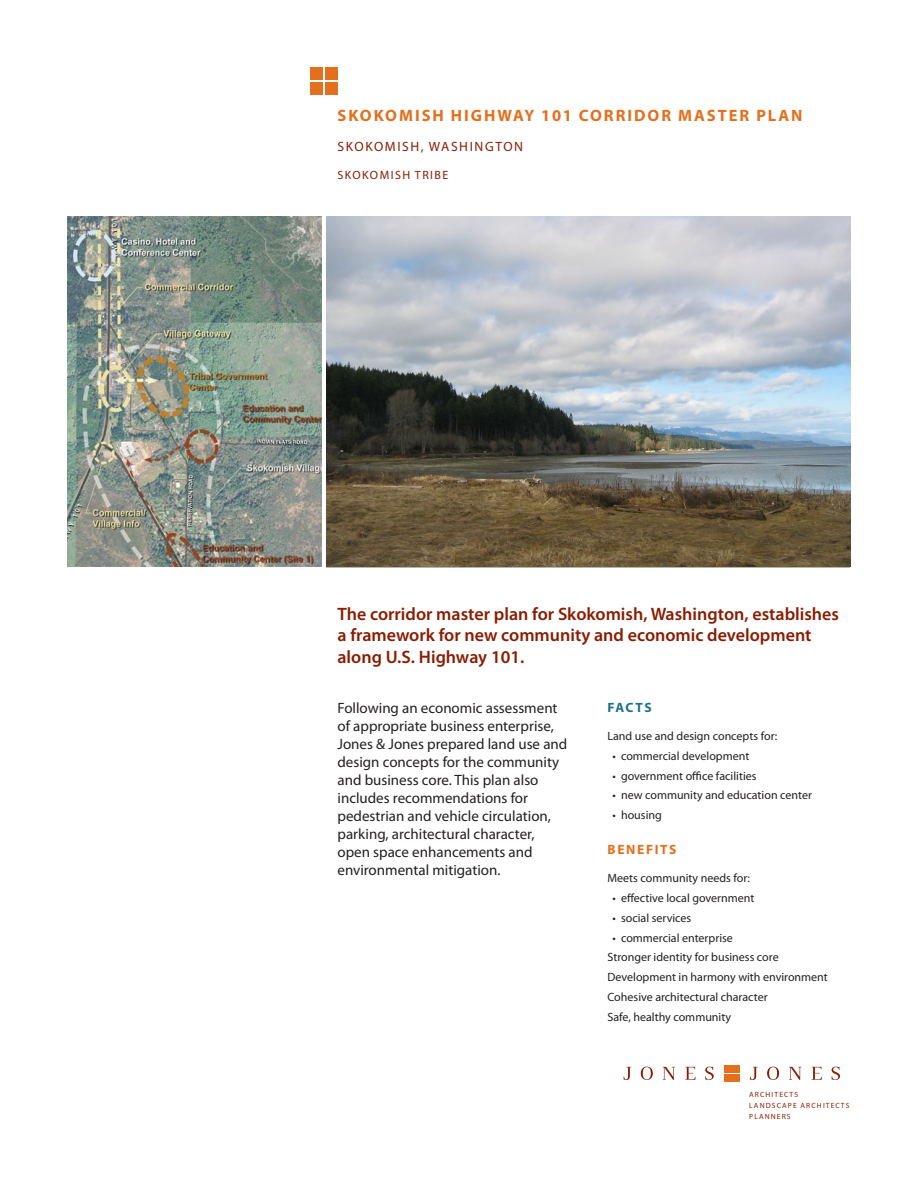
<style>
.page{position:relative;width:918px;height:1188px;background:#fff}
.page>*{position:absolute;margin:0;border:0;box-sizing:border-box;transform-origin:0 0}
.JJ_Project_1st_Line{font:600 18px/21.6px "Myriad Pro";color:#891d02}
.JJ_Project_Name{font:700 16.5px "Myriad Pro";letter-spacing:.12em;color:#e4701e}
.JJ_Project_Narrative{font:15px/18px "Myriad Pro";color:#231f20}
.JJ_Project_Place{font:13.5px "Myriad Pro";letter-spacing:.12em;color:#891d02}
.JJ_Benefits_Head{font:700 13.5px "Myriad Pro";letter-spacing:.12em;color:#e4701e}
.JJ_Facts_Head{font:700 13.5px "Myriad Pro";letter-spacing:.105em;color:#1e728a}
.JJ_Benefits_Facts_Te{font:12px "Myriad Pro";color:#231f20}
.JJ_Project_Client{font:12px "Myriad Pro";letter-spacing:.12em;color:#891d02}
.t1{font:7.5px/10.6px "Myriad";letter-spacing:.15em;color:#891d02}
</style>
<div class="page">
<div style="left:310px;top:68px;width:13px;height:12px;background:#e4701e"></div>
<div style="left:310px;top:82px;width:13px;height:12px;background:#e4701e"></div>
<div style="left:325px;top:68px;width:13px;height:12px;background:#e4701e"></div>
<div style="left:325px;top:82px;width:13px;height:12px;background:#e4701e"></div>
<img style="left:327px;top:216px;width:523px;height:351px">
<img style="left:68px;top:216px;width:253px;height:351px">
<svg style="left:641px;top:1067px;width:12px;height:13px"></svg>
<svg style="left:663px;top:1067px;width:12px;height:13px"></svg>
<svg style="left:624px;top:1067px;width:7px;height:13px"></svg>
<svg style="left:705px;top:1067px;width:9px;height:13px"></svg>
<svg style="left:685px;top:1067px;width:10px;height:13px"></svg>
<svg style="left:767px;top:1067px;width:12px;height:13px"></svg>
<svg style="left:789px;top:1067px;width:12px;height:13px"></svg>
<svg style="left:750px;top:1067px;width:8px;height:13px"></svg>
<svg style="left:832px;top:1067px;width:8px;height:13px"></svg>
<svg style="left:812px;top:1067px;width:10px;height:13px"></svg>
<div style="left:724px;top:1066px;width:7px;height:7px;background:#e4701e"></div>
<div style="left:724px;top:1074px;width:7px;height:8px;background:#e4701e"></div>
<div style="left:733px;top:1066px;width:7px;height:7px;background:#e4701e"></div>
<div style="left:733px;top:1074px;width:7px;height:8px;background:#e4701e"></div>
<p class="JJ_Project_Name" style="left:337px;top:105px;width:354px">SKOKOMISH HIGHWAY 101 CORRIDOR MASTE</p>
<p class="JJ_Project_Name" style="left:740px;top:105px;width:52px">R PLAN</p>
<p class="JJ_Project_Place" style="left:337px;top:138px;width:187px">Skokomish, Washington</p>
<p class="JJ_Project_Client" style="left:337px;top:167px;width:112px">Skokomish Tribe</p>
<p class="JJ_Project_1st_Line" style="left:338px;top:602px;width:503px">The corridor master plan for Skokomish, Washington, establishes a framework for new community and economic development along U.S. Highway 101.</p>
<p class="JJ_Project_Narrative" style="left:338px;top:699px;width:231px">Following an economic assessment of appropriate business enterprise, Jones &amp; Jones prepared land use and design concepts for the community and business core. This plan also includes recommendations for pedestrian and vehicle circulation, parking, architectural character, open space enhancements and environmental mitigation.</p>
<p class="JJ_Facts_Head" style="left:608px;top:699px;width:45px">FACTS</p>
<p class="JJ_Benefits_Facts_Te" style="left:608px;top:729px;width:171px">Land use and design concepts for:</p>
<p class="JJ_Benefits_Facts_Te" style="left:613px;top:748px;width:138px">• commercial development</p>
<p class="JJ_Benefits_Facts_Te" style="left:613px;top:768px;width:146px">• government office facilities</p>
<p class="JJ_Benefits_Facts_Te" style="left:613px;top:788px;width:201px">• new community and education center</p>
<p class="JJ_Benefits_Facts_Te" style="left:613px;top:808px;width:51px">• housing</p>
<p class="JJ_Benefits_Head" style="left:608px;top:841px;width:70px">BENEFITS</p>
<p class="JJ_Benefits_Facts_Te" style="left:608px;top:871px;width:144px">Meets community needs for:</p>
<p class="JJ_Benefits_Facts_Te" style="left:613px;top:891px;width:143px">• effective local government</p>
<p class="JJ_Benefits_Facts_Te" style="left:613px;top:910px;width:80px">• social services</p>
<p class="JJ_Benefits_Facts_Te" style="left:613px;top:930px;width:122px">• commercial enterprise</p>
<p class="JJ_Benefits_Facts_Te" style="left:608px;top:950px;width:173px">Stronger identity for business core</p>
<p class="JJ_Benefits_Facts_Te" style="left:608px;top:970px;width:222px">Development in harmony with environment</p>
<p class="JJ_Benefits_Facts_Te" style="left:608px;top:990px;width:162px">Cohesive architectural character</p>
<p class="JJ_Benefits_Facts_Te" style="left:608px;top:1009px;width:125px">Safe, healthy community</p>
<p class="t1" style="left:749px;top:1090px;width:102px">ARCHITECTS<br>LANDSCAPE ARCHITECTS<br>PLANNERS</p>
</div>
